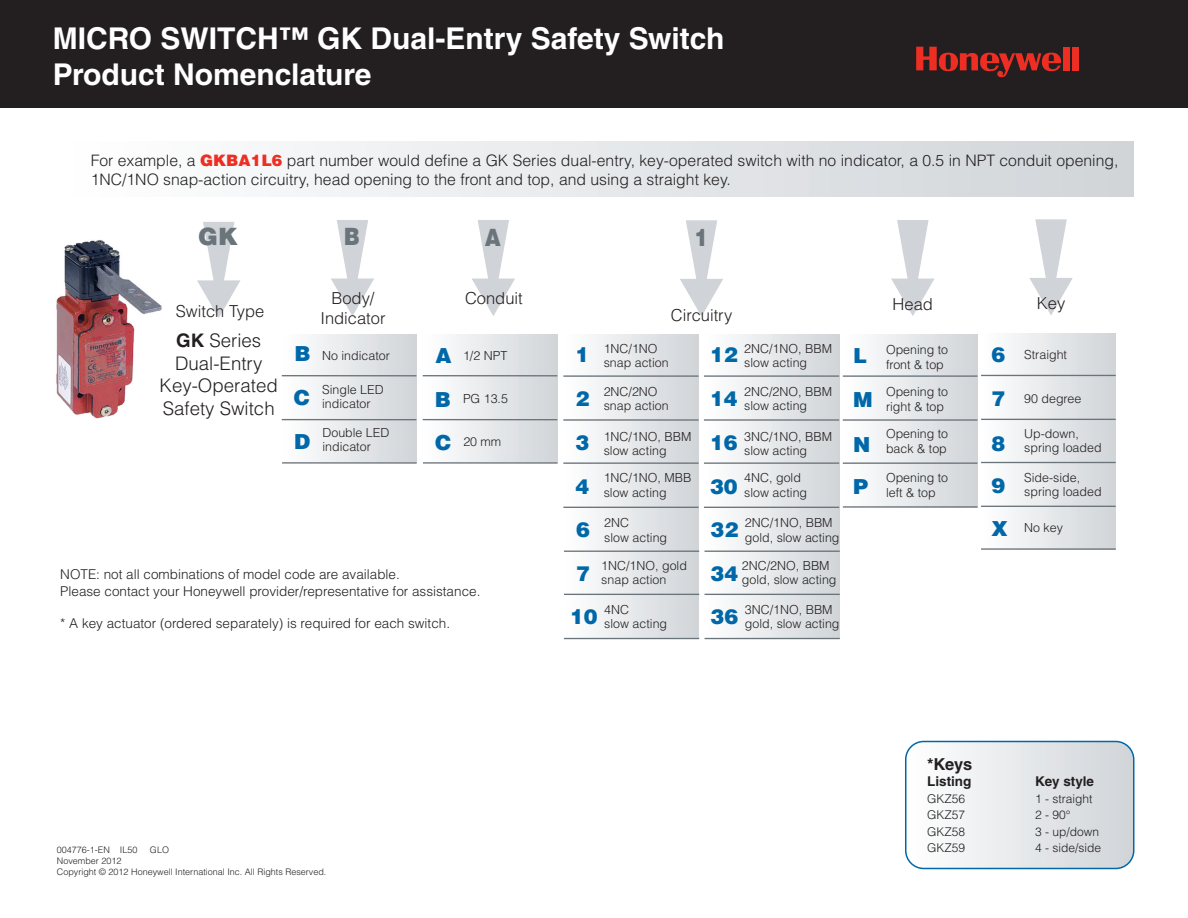
<style>
.page{position:relative;width:1188px;height:918px;background:#fff}
.page>*{position:absolute;margin:0;border:0;box-sizing:border-box;transform-origin:0 0}
.t1{font:700 30px/36px "Helvetica LT Std";color:#fff}
.t2{font:900 23.85px "Helvetica LT Std";color:#6a747b;scale:.87 1}
.t3{font:900 23.85px "Helvetica LT Std";color:#6a747b}
.t4{font:900 20.7px/44px "Helvetica LT Std";color:#0068a9}
.t5{font:300 18.6px/22.4px "Helvetica LT Std";color:#231f20;text-align:center}
.t6{font:300 16.5px/19.8px "Helvetica LT Std";color:#231f20;text-align:center}
.t7{font:700 16.5px "Helvetica LT Std";color:#231f20}
.t8{font:300 15.75px/18.9px "Helvetica LT Std";color:#231f20}
.t9{font:300 13.5px/16.2px "Helvetica LT Std";color:#231f20}
.t10{font:700 13.5px "Helvetica LT Std";color:#231f20}
.t11{font:300 12.45px/14.5px "Helvetica LT Std";color:#231f20}
.t12{font:300 12px "Helvetica LT Std";color:#231f20}
.t13{font:300 9px/10.8px "Helvetica LT Std";color:#231f20}
.s1{font-weight:900;color:#ee2e22}
.s2{font-weight:700}
.s3{font-weight:900;font-size:20.7px;color:#0068a9}
</style>
<div class="page">
<div style="left:57px;top:142px;width:1077px;height:55px;background:linear-gradient(to right,#fff,#d0d4d8)"></div>
<div style="left:563px;top:334px;width:136px;height:305px;background:linear-gradient(to right,#fefefe,#d0d4d8)"></div>
<hr style="left:563px;top:375px;width:136px;height:2px;background:#6a747b">
<hr style="left:563px;top:419px;width:136px;height:2px;background:#6a747b">
<hr style="left:563px;top:462px;width:136px;height:2px;background:#6a747b">
<hr style="left:563px;top:507px;width:136px;height:1px;background:#6a747b">
<div style="left:282px;top:334px;width:135px;height:129px;background:linear-gradient(to right,#fff,#d0d4d8)"></div>
<svg style="left:197px;top:222px;width:43px;height:96px"></svg>
<svg style="left:680px;top:220px;width:43px;height:96px"></svg>
<svg style="left:282px;top:376px;width:134px;height:1px"></svg>
<hr style="left:282px;top:375px;width:134px;height:1px;background:#6a747b">
<svg style="left:282px;top:420px;width:134px;height:1px"></svg>
<hr style="left:282px;top:419px;width:134px;height:1px;background:#6a747b">
<svg style="left:331px;top:220px;width:43px;height:96px"></svg>
<div style="left:843px;top:334px;width:135px;height:173px;background:linear-gradient(to right,#fff,#d0d4d8)"></div>
<hr style="left:843px;top:375px;width:134px;height:2px;background:#6a747b">
<hr style="left:843px;top:419px;width:134px;height:2px;background:#6a747b">
<hr style="left:843px;top:462px;width:134px;height:2px;background:#6a747b">
<svg style="left:891px;top:220px;width:43px;height:96px"></svg>
<div style="left:0;top:0;width:1188px;height:107px;background:#231f20"></div>
<div style="left:1063px;top:47px;width:6px;height:23px;background:#ee2e22"></div>
<div style="left:1072px;top:47px;width:6px;height:23px;background:#ee2e22"></div>
<svg style="left:916px;top:47px;width:145px;height:30px"></svg>
<hr style="left:282px;top:462px;width:135px;height:2px;background:#6a747b">
<svg style="left:423px;top:334px;width:135px;height:128px"></svg>
<hr style="left:423px;top:375px;width:134px;height:1px;background:#6a747b">
<hr style="left:423px;top:419px;width:134px;height:1px;background:#6a747b">
<svg style="left:472px;top:220px;width:43px;height:96px"></svg>
<hr style="left:423px;top:462px;width:135px;height:2px;background:#6a747b">
<hr style="left:564px;top:551px;width:135px;height:1px;background:#6a747b">
<hr style="left:564px;top:594px;width:135px;height:1px;background:#6a747b">
<hr style="left:564px;top:638px;width:135px;height:1px;background:#6a747b">
<div style="left:704px;top:334px;width:135px;height:305px;background:linear-gradient(to right,#fefefe,#d0d4d8)"></div>
<hr style="left:704px;top:375px;width:135px;height:2px;background:#6a747b">
<hr style="left:704px;top:419px;width:135px;height:2px;background:#6a747b">
<hr style="left:704px;top:462px;width:135px;height:2px;background:#6a747b">
<hr style="left:704px;top:507px;width:135px;height:1px;background:#6a747b">
<hr style="left:705px;top:551px;width:135px;height:1px;background:#6a747b">
<hr style="left:705px;top:594px;width:135px;height:1px;background:#6a747b">
<hr style="left:705px;top:638px;width:135px;height:1px;background:#6a747b">
<img style="left:56px;top:240px;width:106px;height:178px">
<hr style="left:843px;top:506px;width:134px;height:2px;background:#6a747b">
<div style="left:981px;top:334px;width:135px;height:215px;background:linear-gradient(to right,#fefefe,#d0d4d7)"></div>
<hr style="left:981px;top:375px;width:135px;height:1px;background:#6a747b">
<hr style="left:981px;top:419px;width:135px;height:1px;background:#6a747b">
<hr style="left:981px;top:462px;width:135px;height:1px;background:#6a747b">
<svg style="left:1029px;top:219px;width:44px;height:96px"></svg>
<hr style="left:981px;top:506px;width:135px;height:1px;background:#6a747b">
<hr style="left:981px;top:548px;width:135px;height:2px;background:#6a747b">
<svg style="left:906px;top:741px;width:228px;height:127px"></svg>
<div style="left:905px;top:741px;width:229px;height:128px;border:2px solid #0068a9;border-radius:18px"></div>
<h1 class="t1" style="left:53px;top:20px;width:673px">MICRO SWITCH™ GK Dual-Entry Safety Switch<br>Product Nomenclature</h1>
<p class="t8" style="left:91px;top:151px;width:1029px">For example, a <span class="s1">GKBA1L6</span> part number would define a GK Series dual-entry, key-operated switch with no indicator, a 0.5 in NPT conduit opening,<br>1NC/1NO snap-action circuitry, head opening to the front and top, and using a straight key.</p>
<h2 class="t3" style="left:198px;top:221px;width:41px">GK</h2>
<h2 class="t2" style="left:344px;top:221px;width:20px">B</h2>
<h2 class="t2" style="left:485px;top:221px;width:20px">A</h2>
<h2 class="t2" style="left:695px;top:221px;width:17px">1</h2>
<h3 class="t6" style="left:176px;top:301px;width:90px">Switch Type</h3>
<h3 class="t6" style="left:320px;top:288px;width:67px">Body/<br>Indicator</h3>
<h3 class="t6" style="left:465px;top:288px;width:59px">Conduit</h3>
<h3 class="t6" style="left:671px;top:305px;width:63px">Circuitry</h3>
<h3 class="t6" style="left:893px;top:294px;width:42px">Head</h3>
<h3 class="t6" style="left:1037px;top:293px;width:30px">Key</h3>
<h3 class="t5" style="left:160px;top:329px;width:120px"><span class="s2">GK</span> Series<br>Dual-Entry<br>Key-Operated<br>Safety Switch</h3>
<h3 class="t4" style="left:294px;top:332px;width:18px">B<br>C</h3>
<p class="t11" style="left:322px;top:348px;width:69px">No indicator</p>
<p class="t11" style="left:322px;top:382px;width:63px">Single LED indicator</p>
<h3 class="t4" style="left:294px;top:419px;width:18px">D</h3>
<p class="t11" style="left:322px;top:425px;width:69px">Double LED indicator</p>
<h3 class="t4" style="left:435px;top:333px;width:18px">A<br>B</h3>
<p class="t11" style="left:463px;top:348px;width:46px">1/2 NPT</p>
<p class="t11" style="left:463px;top:391px;width:46px">PG 13.5</p>
<p class="t11" style="left:435px;top:434px;width:68px"><span class="s3">C</span> 20 mm</p>
<h3 class="t4" style="left:575px;top:332px;width:15px">1</h3>
<p class="t11" style="left:604px;top:341px;width:66px">1NC/1NO snap action</p>
<p class="t11" style="left:604px;top:384px;width:66px">2NC/2NO snap action</p>
<p class="t11" style="left:604px;top:429px;width:89px">1NC/1NO, BBM slow acting</p>
<p class="t11" style="left:604px;top:471px;width:89px">1NC/1NO, MBB slow acting</p>
<h3 class="t4" style="left:575px;top:376px;width:15px">2</h3>
<h3 class="t4" style="left:575px;top:420px;width:15px">3<br>4</h3>
<h3 class="t4" style="left:576px;top:507px;width:15px">6</h3>
<p class="t11" style="left:604px;top:515px;width:64px">2NC<br>slow acting</p>
<h3 class="t4" style="left:710px;top:332px;width:29px">12</h3>
<p class="t11" style="left:744px;top:341px;width:89px">2NC/1NO, BBM slow acting</p>
<p class="t11" style="left:744px;top:384px;width:89px">2NC/2NO, BBM slow acting</p>
<p class="t11" style="left:744px;top:429px;width:89px">3NC/1NO, BBM slow acting</p>
<p class="t11" style="left:744px;top:471px;width:64px">4NC, gold slow acting</p>
<h3 class="t4" style="left:710px;top:376px;width:29px">14</h3>
<h3 class="t4" style="left:710px;top:420px;width:29px">16<br>30</h3>
<h3 class="t4" style="left:711px;top:507px;width:29px">32</h3>
<p class="t11" style="left:745px;top:515px;width:96px">2NC/1NO, BBM gold, slow acting</p>
<p class="t11" style="left:886px;top:342px;width:64px;text-indent:-33px"><span class="s3">L</span> Opening to front &amp; top</p>
<p class="t11" style="left:886px;top:384px;width:64px">Opening to right &amp; top</p>
<p class="t11" style="left:886px;top:427px;width:64px">Opening to back &amp; top</p>
<h3 class="t4" style="left:853px;top:377px;width:21px">M</h3>
<h3 class="t4" style="left:853px;top:422px;width:19px">N</h3>
<h3 class="t4" style="left:853px;top:464px;width:16px">P</h3>
<p class="t11" style="left:886px;top:470px;width:64px">Opening to left &amp; top</p>
<p class="t11" style="left:992px;top:348px;width:77px"><span class="s3">6</span> Straight</p>
<p class="t11" style="left:1024px;top:391px;width:59px">90 degree</p>
<p class="t11" style="left:1024px;top:426px;width:79px">Up-down, spring loaded</p>
<h3 class="t4" style="left:992px;top:464px;width:15px">9</h3>
<p class="t11" style="left:1024px;top:470px;width:79px">Side-side, spring loaded</p>
<p class="t11" style="left:992px;top:520px;width:73px"><span class="s3">X</span> No key</p>
<h3 class="t4" style="left:992px;top:376px;width:15px">7</h3>
<h3 class="t4" style="left:992px;top:421px;width:15px">8</h3>
<p class="t9" style="left:60px;top:566px;width:422px">NOTE: not all combinations of model code are available.<br>Please contact your Honeywell provider/representative for assistance.</p>
<p class="t9" style="left:60px;top:615px;width:391px">* A key actuator (ordered separately) is required for each switch.</p>
<p class="t11" style="left:601px;top:558px;width:87px">1NC/1NO, gold snap action</p>
<h3 class="t4" style="left:570px;top:552px;width:29px;line-height:42.5px">7<br>10</h3>
<p class="t11" style="left:604px;top:602px;width:64px">4NC<br>slow acting</p>
<p class="t11" style="left:742px;top:558px;width:96px">2NC/2NO, BBM gold, slow acting</p>
<h3 class="t4" style="left:711px;top:552px;width:29px;line-height:42.5px">34<br>36</h3>
<p class="t11" style="left:745px;top:602px;width:96px">3NC/1NO, BBM gold, slow acting</p>
<p class="t13" style="left:57px;top:844px;width:82px">004776-1-EN IL50</p>
<p class="t13" style="left:150px;top:844px;width:21px">GLO</p>
<p class="t13" style="left:57px;top:855px;width:271px">November 2012<br>Copyright © 2012 Honeywell International Inc. All Rights Reserved.</p>
<h3 class="t7" style="left:927px;top:754px;width:47px">*Keys</h3>
<p class="t10" style="left:927px;top:773px;width:46px">Listing</p>
<p class="t10" style="left:1035px;top:773px;width:60px">Key style</p>
<p class="t12" style="left:927px;top:791px;width:40px">GKZ56</p>
<p class="t12" style="left:1035px;top:791px;width:59px">1 - straight</p>
<p class="t12" style="left:927px;top:807px;width:40px">GKZ57</p>
<p class="t12" style="left:1035px;top:807px;width:37px">2 - 90°</p>
<p class="t12" style="left:927px;top:824px;width:40px">GKZ58</p>
<p class="t12" style="left:1035px;top:824px;width:66px">3 - up/down</p>
<p class="t12" style="left:927px;top:840px;width:40px">GKZ59</p>
<p class="t12" style="left:1035px;top:840px;width:68px">4 - side/side</p>
</div>
